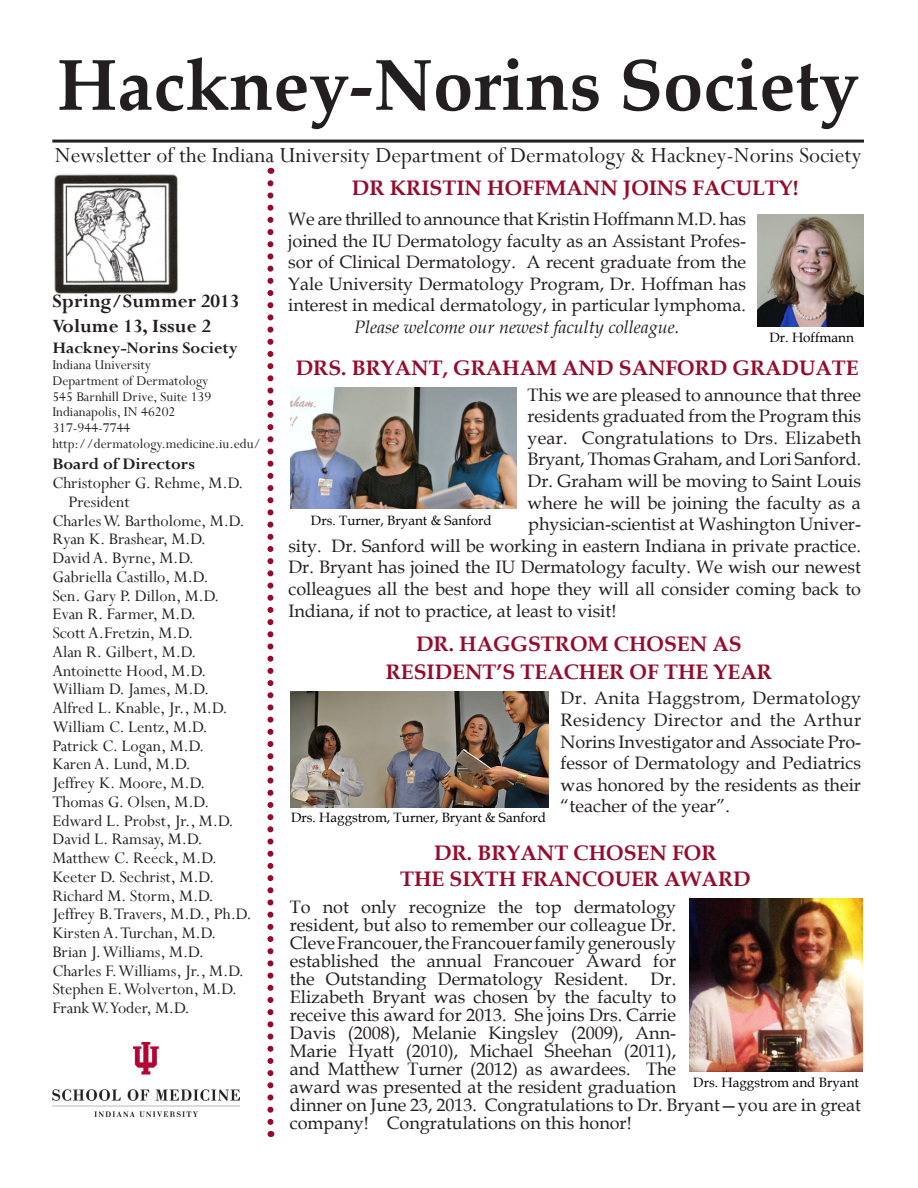
<style>
.page{position:relative;width:918px;height:1188px;background:#fff}
.page>*{position:absolute;margin:0;border:0;box-sizing:border-box;transform-origin:0 0}
.t1{font:700 72px "Palatino Linotype";color:#231f20}
.t2{font:24px "Perpetua";color:#231f20}
.Article_Headings{font:700 21px "Book Antiqua";color:#980a2c}
.t3{font:700 21px "Perpetua";color:#231f20}
.Paragraph_Style_2{font:18px/18px "Book Antiqua";color:#231f20;text-align:justify}
.t4{font:18px "Perpetua";color:#231f20}
.t5{font:italic 18px "Book Antiqua";color:#231f20}
.t6{font:700 18px "Perpetua";color:#231f20}
.t7{font:15px "Perpetua";color:#231f20}
.t8{font:13.5px "Book Antiqua";color:#000}
</style>
<div class="page">
<img style="left:54px;top:174px;width:124px;height:120px">
<hr style="left:52px;top:140px;width:812px;height:3px;background:#231f20">
<svg style="left:267px;top:168px;width:6px;height:954px"></svg>
<img style="left:52px;top:1042px;width:188px;height:75px">
<img style="left:291px;top:388px;width:225px;height:121px">
<img style="left:690px;top:898px;width:172px;height:174px">
<img style="left:290px;top:691px;width:259px;height:117px">
<img style="left:757px;top:214px;width:106px;height:112px">
<p class="t1" style="left:57px;top:34px;width:803px">Hackney-Norins Society</p>
<p class="t2" style="left:55px;top:140px;width:808px">Newsletter of the Indiana University Department of Dermatology &amp; Hackney-Norins Society</p>
<p class="t3" style="left:52px;top:288px;width:189px">Spring/Summer 2013</p>
<p class="t3" style="left:52px;top:313px;width:160px">Volume 13, Issue 2</p>
<p class="t6" style="left:52px;top:336px;width:187px">Hackney-Norins Society</p>
<p class="t7" style="left:52px;top:355px;width:100px">Indiana University</p>
<p class="t7" style="left:52px;top:371px;width:158px">Department of Dermatology</p>
<p class="t7" style="left:52px;top:387px;width:160px">545 Barnhill Drive, Suite 139</p>
<p class="t7" style="left:52px;top:403px;width:125px">Indianapolis, IN 46202</p>
<p class="t7" style="left:52px;top:418px;width:80px">317-944-7744</p>
<p class="t7" style="left:52px;top:434px;width:210px">http://dermatology.medicine.iu.edu/</p>
<p class="t6" style="left:52px;top:453px;width:144px">Board of Directors</p>
<p class="t4" style="left:52px;top:472px;width:193px">Christopher G. Rehme, M.D.</p>
<p class="t4" style="left:69px;top:490px;width:63px">President</p>
<p class="t4" style="left:52px;top:509px;width:194px">Charles W. Bartholome, M.D.</p>
<p class="t4" style="left:52px;top:528px;width:155px">Ryan K. Brashear, M.D.</p>
<p class="t4" style="left:52px;top:547px;width:143px">David A. Byrne, M.D.</p>
<p class="t4" style="left:52px;top:565px;width:158px">Gabriella Castillo, M.D.</p>
<p class="t4" style="left:52px;top:584px;width:169px">Sen. Gary P. Dillon, M.D.</p>
<p class="t4" style="left:52px;top:603px;width:145px">Evan R. Farmer, M.D.</p>
<p class="t4" style="left:52px;top:622px;width:142px">Scott A.Fretzin, M.D.</p>
<p class="t4" style="left:52px;top:640px;width:146px">Alan R. Gilbert, M.D.</p>
<p class="t4" style="left:52px;top:659px;width:156px">Antoinette Hood, M.D.</p>
<p class="t4" style="left:52px;top:678px;width:158px">William D. James, M.D.</p>
<p class="t4" style="left:52px;top:697px;width:177px">Alfred L. Knable, Jr., M.D.</p>
<p class="t4" style="left:52px;top:715px;width:157px">William C. Lentz, M.D.</p>
<p class="t4" style="left:52px;top:734px;width:154px">Patrick C. Logan, M.D.</p>
<p class="t4" style="left:52px;top:753px;width:140px">Karen A. Lund, M.D.</p>
<p class="t4" style="left:52px;top:772px;width:155px">Jeffrey K. Moore, M.D.</p>
<p class="t4" style="left:52px;top:790px;width:158px">Thomas G. Olsen, M.D.</p>
<p class="t4" style="left:52px;top:809px;width:183px">Edward L. Probst, Jr., M.D.</p>
<p class="t4" style="left:52px;top:828px;width:152px">David L. Ramsay, M.D.</p>
<p class="t4" style="left:52px;top:847px;width:166px">Matthew C. Reeck, M.D.</p>
<p class="t4" style="left:52px;top:865px;width:163px">Keeter D. Sechrist, M.D.</p>
<p class="t4" style="left:52px;top:884px;width:163px">Richard M. Storm, M.D.</p>
<p class="t4" style="left:52px;top:903px;width:201px">Jeffrey B. Travers, M.D., Ph.D.</p>
<p class="t4" style="left:52px;top:922px;width:166px">Kirsten A. Turchan, M.D.</p>
<p class="t4" style="left:52px;top:940px;width:153px">Brian J. Williams, M.D.</p>
<p class="t4" style="left:52px;top:959px;width:193px">Charles F. Williams, Jr., M.D.</p>
<p class="t4" style="left:52px;top:978px;width:186px">Stephen E. Wolverton, M.D.</p>
<p class="t4" style="left:52px;top:997px;width:139px">Frank W. Yoder, M.D.</p>
<p class="Article_Headings" style="left:352px;top:174px;width:448px">DR KRISTIN HOFFMANN JOINS FACULTY!</p>
<p class="Paragraph_Style_2" style="left:288px;top:208px;width:459px;line-height:21.6px">We are thrilled to announce that Kristin Hoffmann M.D. has joined the IU Dermatology faculty as an Assistant Profes&shy;sor of Clinical Dermatology. A recent graduate from the Yale University Dermatology Program, Dr. Hoffman has interest in medical dermatology, in particular lymphoma.</p>
<p class="t5" style="left:354px;top:314px;width:326px">Please welcome our newest faculty colleague.</p>
<p class="t8" style="left:769px;top:328px;width:86px">Dr. Hoffmann</p>
<p class="Article_Headings" style="left:296px;top:354px;width:564px">DRS. BRYANT, GRAHAM AND SANFORD GRADUATE</p>
<p class="Paragraph_Style_2" style="left:528px;top:385px;width:335px">This we are pleased to announce that three</p>
<p class="Paragraph_Style_2" style="left:528px;top:407px;width:335px">residents graduated from the Program this</p>
<p class="Paragraph_Style_2" style="left:528px;top:428px;width:335px">year. Congratulations to Drs. Elizabeth</p>
<p class="Paragraph_Style_2" style="left:528px;top:450px;width:335px">Bryant, Thomas Graham, and Lori Sanford.</p>
<p class="Paragraph_Style_2" style="left:528px;top:472px;width:335px">Dr. Graham will be moving to Saint Louis</p>
<p class="Paragraph_Style_2" style="left:528px;top:493px;width:335px">where he will be joining the faculty as a</p>
<p class="Paragraph_Style_2" style="left:528px;top:515px;width:334px">physician-scientist at Washington Univer-</p>
<p class="Paragraph_Style_2" style="left:288px;top:536px;width:574px">sity. Dr. Sanford will be working in eastern Indiana in private practice.</p>
<p class="Paragraph_Style_2" style="left:288px;top:558px;width:574px">Dr. Bryant has joined the IU Dermatology faculty. We wish our newest</p>
<p class="Paragraph_Style_2" style="left:288px;top:580px;width:574px">colleagues all the best and hope they will all consider coming back to</p>
<p class="Paragraph_Style_2" style="left:288px;top:601px;width:330px">Indiana, if not to practice, at least to visit!</p>
<p class="t8" style="left:311px;top:511px;width:182px">Drs. Turner, Bryant &amp; Sanford</p>
<p class="Article_Headings" style="left:416px;top:629px;width:327px">DR. HAGGSTROM CHOSEN AS</p>
<p class="Article_Headings" style="left:386px;top:658px;width:388px">RESIDENT’S TEACHER OF THE YEAR</p>
<p class="t8" style="left:291px;top:808px;width:257px">Drs. Haggstrom, Turner, Bryant &amp; Sanford</p>
<p class="Paragraph_Style_2" style="left:561px;top:687px;width:302px;line-height:21.6px">Dr. Anita Haggstrom, Dermatology Residency Director and the Arthur Norins Investigator and Associate Pro&shy;fessor of Dermatology and Pediatrics was honored by the residents as their “teacher of the year”.</p>
<p class="Article_Headings" style="left:434px;top:839px;width:284px">DR. BRYANT CHOSEN FOR</p>
<p class="Article_Headings" style="left:400px;top:864px;width:352px">THE SIXTH FRANCOUER AWARD</p>
<p class="Paragraph_Style_2" style="left:290px;top:897px;width:573px;text-align:left">To not only recognize the top dermatology<br>resident, but also to remember our colleague Dr.<br>Cleve Francouer, the Francouer family generously<br>established the annual Francouer Award for<br>the Outstanding Dermatology Resident. Dr.<br>Elizabeth Bryant was chosen by the faculty to<br>receive this award for 2013. She joins Drs. Carrie<br>Davis (2008), Melanie Kingsley (2009), Ann-<br>Marie Hyatt (2010), Michael Sheehan (2011),<br>and Matthew Turner (2012) as awardees. The<br>award was presented at the resident graduation<br>dinner on June 23, 2013. Congratulations to Dr. Bryant—you are in great company! Congratulations on this honor!</p>
<p class="t8" style="left:693px;top:1073px;width:167px">Drs. Haggstrom and Bryant</p>
</div>
